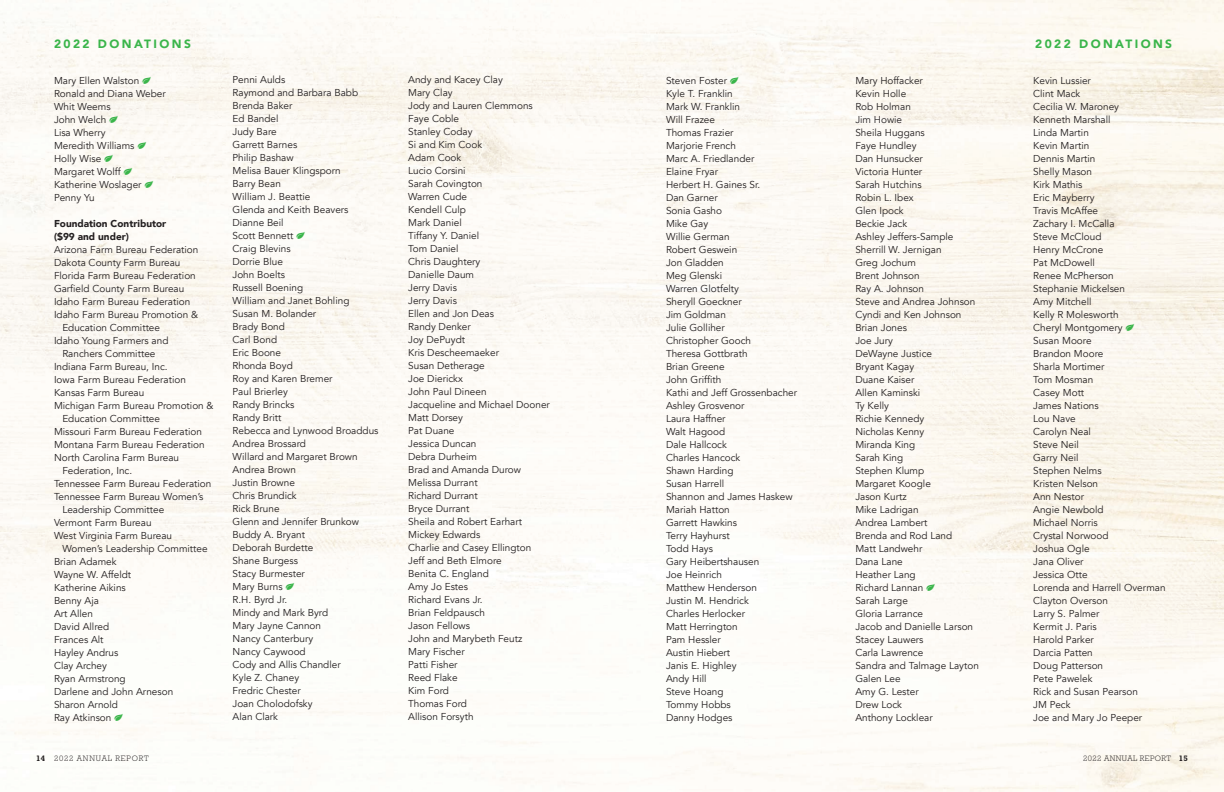
<style>
.page{position:relative;width:1224px;height:792px;background:#fff}
.page>*{position:absolute;margin:0;border:0;box-sizing:border-box;transform-origin:0 0}
.t1{font:900 12px "Avenir";letter-spacing:.2em;color:#3ab54a}
.t2{font:10px/13px "Avenir";color:#231f20}
.t3{font:900 10px/13px "Avenir";color:#231f20}
.t4{font:300 8px "Rockwell Std";letter-spacing:.1em;color:#231f20}
.t5{font:300 8px "Rockwell Std";letter-spacing:.05em;color:#231f20}
.s1{font-family:"Leafs";font-size:11px;color:#3ab54a}
.s2{font-weight:700}
</style>
<div class="page">
<img style="left:0;top:0;width:1224px;height:792px">
<p class="t1" style="left:54px;top:34px;width:138px">2022 DONATIONS</p>
<p class="t1" style="left:1035px;top:34px;width:138px">2022 DONATIONS</p>
<p class="t2" style="left:54px;top:74px;width:113px">Mary Ellen Walston <span class="s1">M<br></span>Ronald and Diana Weber<br>Whit Weems<br>John Welch <span class="s1">M<br></span>Lisa Wherry<br>Meredith Williams <span class="s1">M<br></span>Holly Wise <span class="s1">M<br></span>Margaret Wolff <span class="s1">M<br></span>Katherine Woslager <span class="s1">M<br></span>Penny Yu</p>
<p class="t3" style="left:54px;top:217px;width:114px">Foundation Contributor ($99 and under)</p>
<p class="t2" style="left:54px;top:243px;width:146px">Arizona Farm Bureau Federation</p>
<p class="t2" style="left:54px;top:256px;width:128px">Dakota County Farm Bureau</p>
<p class="t2" style="left:54px;top:269px;width:143px">Florida Farm Bureau Federation</p>
<p class="t2" style="left:54px;top:282px;width:132px">Garfield County Farm Bureau</p>
<p class="t2" style="left:54px;top:295px;width:138px">Idaho Farm Bureau Federation</p>
<p class="t2" style="left:54px;top:308px;width:146px">Idaho Farm Bureau Promotion &amp;</p>
<p class="t2" style="left:62px;top:321px;width:99px">Education Committee</p>
<p class="t2" style="left:54px;top:334px;width:116px">Idaho Young Farmers and</p>
<p class="t2" style="left:62px;top:347px;width:95px">Ranchers Committee</p>
<p class="t2" style="left:54px;top:360px;width:115px">Indiana Farm Bureau, Inc.</p>
<p class="t2" style="left:54px;top:373px;width:133px">Iowa Farm Bureau Federation</p>
<p class="t2" style="left:54px;top:386px;width:92px">Kansas Farm Bureau</p>
<p class="t2" style="left:54px;top:399px;width:161px">Michigan Farm Bureau Promotion &amp;</p>
<p class="t2" style="left:62px;top:412px;width:99px">Education Committee</p>
<p class="t2" style="left:54px;top:425px;width:149px">Missouri Farm Bureau Federation</p>
<p class="t2" style="left:54px;top:438px;width:152px">Montana Farm Bureau Federation</p>
<p class="t2" style="left:54px;top:451px;width:127px">North Carolina Farm Bureau</p>
<p class="t2" style="left:62px;top:464px;width:71px">Federation, Inc.</p>
<p class="t2" style="left:54px;top:477px;width:159px">Tennessee Farm Bureau Federation</p>
<p class="t2" style="left:54px;top:490px;width:151px">Tennessee Farm Bureau Women’s</p>
<p class="t2" style="left:62px;top:503px;width:104px">Leadership Committee</p>
<p class="t2" style="left:54px;top:516px;width:99px">Vermont Farm Bureau</p>
<p class="t2" style="left:54px;top:529px;width:120px">West Virginia Farm Bureau</p>
<p class="t2" style="left:62px;top:542px;width:147px">Women’s Leadership Committee</p>
<p class="t2" style="left:54px;top:555px;width:64px">Brian Adamek</p>
<p class="t2" style="left:54px;top:568px;width:79px">Wayne W. Affeldt</p>
<p class="t2" style="left:54px;top:581px;width:73px">Katherine Aikins</p>
<p class="t2" style="left:54px;top:594px;width:47px">Benny Aja</p>
<p class="t2" style="left:54px;top:607px;width:41px">Art Allen</p>
<p class="t2" style="left:54px;top:620px;width:57px">David Allred</p>
<p class="t2" style="left:54px;top:633px;width:51px">Frances Alt</p>
<p class="t2" style="left:54px;top:646px;width:66px">Hayley Andrus</p>
<p class="t2" style="left:54px;top:659px;width:54px">Clay Archey</p>
<p class="t2" style="left:54px;top:672px;width:73px">Ryan Armstrong</p>
<p class="t2" style="left:54px;top:685px;width:121px">Darlene and John Arneson</p>
<p class="t2" style="left:54px;top:698px;width:66px">Sharon Arnold</p>
<p class="t2" style="left:54px;top:711px;width:71px">Ray Atkinson <span class="s1">M</span></p>
<p class="t2" style="left:233px;top:74px;width:147px">Penni Aulds<br>Raymond and Barbara Babb<br>Brenda Baker<br>Ed Bandel<br>Judy Bare<br>Garrett Barnes<br>Philip Bashaw<br>Melisa Bauer Klingsporn<br>Barry Bean<br>William J. Beattie<br>Glenda and Keith Beavers<br>Dianne Beil<br>Scott Bennett <span class="s1">M<br></span>Craig Blevins<br>Dorrie Blue<br>John Boelts<br>Russell Boening<br>William and Janet Bohling<br>Susan M. Bolander<br>Brady Bond<br>Carl Bond<br>Eric Boone<br>Rhonda Boyd<br>Roy and Karen Bremer<br>Paul Brierley<br>Randy Brincks<br>Randy Britt<br>Rebecca and Lynwood Broaddus<br>Andrea Brossard<br>Willard and Margaret Brown<br>Andrea Brown<br>Justin Browne<br>Chris Brundick<br>Rick Brune<br>Glenn and Jennifer Brunkow<br>Buddy A. Bryant<br>Deborah Burdette<br>Shane Burgess<br>Stacy Burmester<br>Mary Burns <span class="s1">M<br></span>R.H. Byrd Jr.<br>Mindy and Mark Byrd<br>Mary Jayne Cannon<br>Nancy Canterbury<br>Nancy Caywood<br>Cody and Allis Chandler<br>Kyle Z. Chaney<br>Fredric Chester<br>Joan Cholodofsky<br>Alan Clark</p>
<p class="t2" style="left:408px;top:74px;width:143px">Andy and Kacey Clay<br>Mary Clay<br>Jody and Lauren Clemmons<br>Faye Coble<br>Stanley Coday<br>Si and Kim Cook<br>Adam Cook<br>Lucio Corsini<br>Sarah Covington<br>Warren Cude<br>Kendell Culp<br>Mark Daniel<br>Tiffany Y. Daniel<br>Tom Daniel<br>Chris Daughtery<br>Danielle Daum<br>Jerry Davis<br>Jerry Davis<br>Ellen and Jon Deas<br>Randy Denker<br>Joy DePuydt<br>Kris Descheemaeker<br>Susan Detherage<br>Joe Dierickx<br>John Paul Dineen<br>Jacqueline and Michael Dooner<br>Matt Dorsey<br>Pat Duane<br>Jessica Duncan<br>Debra Durheim<br>Brad and Amanda Durow<br>Melissa Durrant<br>Richard Durrant<br>Bryce Durrant<br>Sheila and Robert Earhart<br>Mickey Edwards<br>Charlie and Casey Ellington<br>Jeff and Beth Elmore<br>Benita C. England<br>Amy Jo Estes<br>Richard Evans Jr.<br>Brian Feldpausch<br>Jason Fellows<br>John and Marybeth Feutz<br>Mary Fischer<br>Patti Fisher<br>Reed Flake<br>Kim Ford<br>Thomas Ford<br>Allison Forsyth</p>
<p class="t2" style="left:666px;top:74px;width:133px">Steven Foster <span class="s1">M<br></span>Kyle T. Franklin<br>Mark W. Franklin<br>Will Frazee<br>Thomas Frazier<br>Marjorie French<br>Marc A. Friedlander<br>Elaine Fryar<br>Herbert H. Gaines Sr.<br>Dan Garner<br>Sonia Gasho<br>Mike Gay<br>Willie German<br>Robert Geswein<br>Jon Gladden<br>Meg Glenski<br>Warren Glotfelty<br>Sheryll Goeckner<br>Jim Goldman<br>Julie Golliher<br>Christopher Gooch<br>Theresa Gottbrath<br>Brian Greene<br>John Griffith<br>Kathi and Jeff Grossenbacher<br>Ashley Grosvenor<br>Laura Haffner<br>Walt Hagood<br>Dale Hallcock<br>Charles Hancock<br>Shawn Harding<br>Susan Harrell<br>Shannon and James Haskew<br>Mariah Hatton<br>Garrett Hawkins<br>Terry Hayhurst<br>Todd Hays<br>Gary Heibertshausen<br>Joe Heinrich<br>Matthew Henderson<br>Justin M. Hendrick<br>Charles Herlocker<br>Matt Herrington<br>Pam Hessler<br>Austin Hiebert<br>Janis E. Highley<br>Andy Hill<br>Steve Hoang<br>Tommy Hobbs<br>Danny Hodges</p>
<p class="t2" style="left:855px;top:74px;width:125px">Mary Hoffacker<br>Kevin Holle<br>Rob Holman<br>Jim Howie<br>Sheila Huggans<br>Faye Hundley<br>Dan Hunsucker<br>Victoria Hunter<br>Sarah Hutchins<br>Robin L. Ibex<br>Glen Ipock<br>Beckie Jack<br>Ashley Jeffers-Sample<br>Sherrill W. Jernigan<br>Greg Jochum<br>Brent Johnson<br>Ray A. Johnson<br>Steve and Andrea Johnson<br>Cyndi and Ken Johnson<br>Brian Jones<br>Joe Jury<br>DeWayne Justice<br>Bryant Kagay<br>Duane Kaiser<br>Allen Kaminski<br>Ty Kelly<br>Richie Kennedy<br>Nicholas Kenny<br>Miranda King<br>Sarah King<br>Stephen Klump<br>Margaret Koogle<br>Jason Kurtz<br>Mike Ladrigan<br>Andrea Lambert<br>Brenda and Rod Land<br>Matt Landwehr<br>Dana Lane<br>Heather Lang<br>Richard Lannan <span class="s1">M<br></span>Sarah Large<br>Gloria Larrance<br>Jacob and Danielle Larson<br>Stacey Lauwers<br>Carla Lawrence<br>Sandra and Talmage Layton<br>Galen Lee<br>Amy G. Lester<br>Drew Lock<br>Anthony Locklear</p>
<p class="t2" style="left:1033px;top:74px;width:134px">Kevin Lussier<br>Clint Mack<br>Cecilia W. Maroney<br>Kenneth Marshall<br>Linda Martin<br>Kevin Martin<br>Dennis Martin<br>Shelly Mason<br>Kirk Mathis<br>Eric Mayberry<br>Travis McAffee<br>Zachary I. McCalla<br>Steve McCloud<br>Henry McCrone<br>Pat McDowell<br>Renee McPherson<br>Stephanie Mickelsen<br>Amy Mitchell<br>Kelly R Molesworth<br>Cheryl Montgomery <span class="s1">M<br></span>Susan Moore<br>Brandon Moore<br>Sharla Mortimer<br>Tom Mosman<br>Casey Mott<br>James Nations<br>Lou Nave<br>Carolyn Neal<br>Steve Neil<br>Garry Neil<br>Stephen Nelms<br>Kristen Nelson<br>Ann Nestor<br>Angie Newbold<br>Michael Norris<br>Crystal Norwood<br>Joshua Ogle<br>Jana Oliver<br>Jessica Otte<br>Lorenda and Harrell Overman<br>Clayton Overson<br>Larry S. Palmer<br>Kermit J. Paris<br>Harold Parker<br>Darcia Patten<br>Doug Patterson<br>Pete Pawelek<br>Rick and Susan Pearson<br>JM Peck<br>Joe and Mary Jo Peeper</p>
<p class="t4" style="left:36px;top:754px;width:114px"><span class="s2">14</span> 2022 ANNUAL REPORT</p>
<p class="t5" style="left:1083px;top:754px;width:106px">2022 ANNUAL REPORT <span class="s2">15</span></p>
</div>
